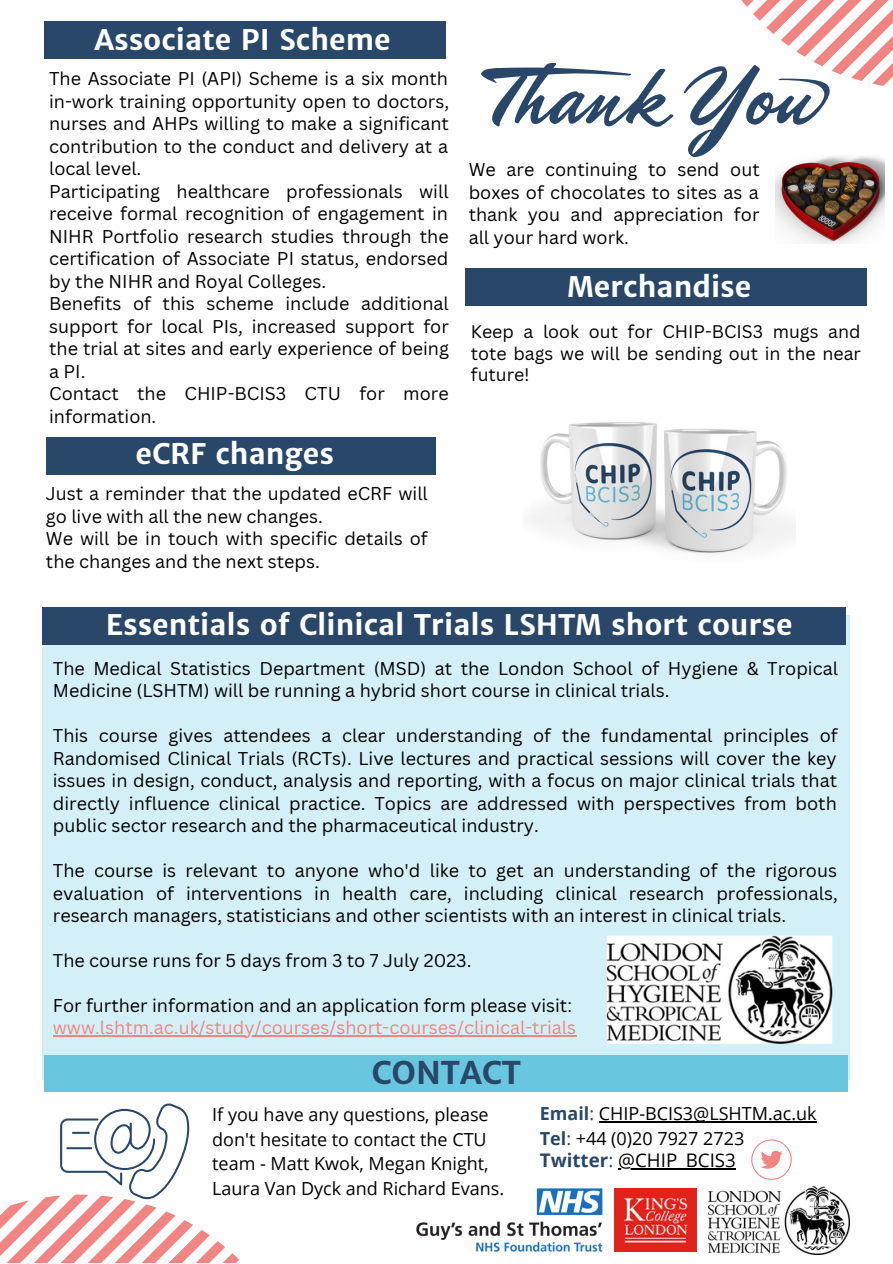
<style>
.page{position:relative;width:893px;height:1264px;background:#fff}
.page>*{position:absolute;margin:0;border:0;box-sizing:border-box;transform-origin:0 0}
.t1{font:700 31.5px "Merriweather Sans";color:#294768}
.t2{font:700 28.5px "Merriweather Sans";color:#fff}
.t3{font:18.75px "Open Sans";color:#000}
.t4{font:18px/22.5px "Canva Sans";color:#000}
.t5{font:18px "Open Sans";color:#000}
.t6{font:18px "Canva Sans";color:#f28482}
.t7{font:17.7px/21.3px "Canva Sans";color:#000;text-align:justify}
.s1{font-weight:700;color:#294768}
.s2{color:#294768}
</style>
<div class="page">
<div style="left:43px;top:615px;width:806px;height:464px;background:#d3f0f8"></div>
<hr style="left:618px;top:1168px;width:118px;height:1px;background:#000">
<hr style="left:53px;top:1035px;width:523px;height:1px;background:#f28482">
<svg style="left:0;top:1195px;width:239px;height:67px"></svg>
<hr style="left:599px;top:1121px;width:217px;height:1px;background:#000">
<div style="left:44px;top:21px;width:401px;height:37px;background:#294768"></div>
<div style="left:46px;top:437px;width:389px;height:38px;background:#294768"></div>
<svg style="left:741px;top:0;width:151px;height:86px"></svg>
<svg style="left:481px;top:62px;width:356px;height:95px"></svg>
<img style="left:775px;top:155px;width:109px;height:88px">
<div style="left:465px;top:268px;width:401px;height:38px;background:#294768"></div>
<img style="left:531px;top:422px;width:264px;height:132px">
<div style="left:43px;top:607px;width:803px;height:38px;background:#294768"></div>
<div style="left:44px;top:1055px;width:803px;height:36px;background:#68c6df"></div>
<img style="left:606px;top:935px;width:242px;height:123px">
<svg style="left:60px;top:1103px;width:130px;height:96px"></svg>
<hr style="left:66px;top:1147px;width:26px;height:2px;background:#294768">
<img style="left:416px;top:1188px;width:186px;height:63px">
<svg style="left:751px;top:1139px;width:40px;height:40px"></svg>
<img style="left:708px;top:1186px;width:141px;height:68px">
<img style="left:614px;top:1188px;width:82px;height:63px">
<p class="t2" style="left:94px;top:22px;width:298px">Associate PI Scheme</p>
<p class="t4" style="left:49px;top:67px;width:401px">The Associate PI (API) Scheme is a six month in-work training opportunity open to doctors, nurses and AHPs willing to make a significant contribution to the conduct and delivery at a local level.<br>Participating healthcare professionals will receive formal recognition of engagement in NIHR Portfolio research studies through the certification of Associate PI status, endorsed by the NIHR and Royal Colleges.<br>Benefits of this scheme include additional support for local PIs, increased support for the trial at sites and early experience of being a PI.<br>Contact the CHIP-BCIS3 CTU for more information.</p>
<p class="t2" style="left:135px;top:435px;width:200px">eCRF changes</p>
<p class="t4" style="left:46px;top:482px;width:383px">Just a reminder that the updated eCRF will go live with all the new changes.<br>We will be in touch with specific details of the changes and the next steps.</p>
<p class="t4" style="left:468px;top:158px;width:292px;text-align:justify">We are continuing to send out boxes of chocolates to sites as a thank you and appreciation for all your hard work.</p>
<p class="t2" style="left:567px;top:268px;width:185px">Merchandise</p>
<p class="t7" style="left:471px;top:321px;width:391px">Keep a look out for CHIP-BCIS3 mugs and tote bags we will be sending out in the near future!</p>
<p class="t2" style="left:106px;top:607px;width:688px">Essentials of Clinical Trials LSHTM short course</p>
<p class="t4" style="left:53px;top:656px;width:786px">The Medical Statistics Department (MSD) at the London School of Hygiene &amp; Tropical<br>Medicine (LSHTM) will be running a hybrid short course in clinical trials.</p>
<p class="t4" style="left:53px;top:723px;width:786px;text-align:justify">This course gives attendees a clear understanding of the fundamental principles of Randomised Clinical Trials (RCTs). Live lectures and practical sessions will cover the key issues in design, conduct, analysis and reporting, with a focus on major clinical trials that directly influence clinical practice. Topics are addressed with perspectives from both public sector research and the pharmaceutical industry.</p>
<p class="t4" style="left:53px;top:858px;width:786px;text-align:justify">The course is relevant to anyone who'd like to get an understanding of the rigorous evaluation of interventions in health care, including clinical research professionals, research managers, statisticians and other scientists with an interest in clinical trials.</p>
<p class="t4" style="left:53px;top:948px;width:420px">The course runs for 5 days from 3 to 7 July 2023.</p>
<p class="t4" style="left:53px;top:993px;width:520px">For further information and an application form please visit:</p>
<p class="t6" style="left:53px;top:1015px;width:524px">www.lshtm.ac.uk/study/courses/short-courses/clinical-trials</p>
<p class="t1" style="left:371px;top:1053px;width:151px">CONTACT</p>
<p class="t5" style="left:212px;top:1101px;width:278px">If you have any questions, please</p>
<p class="t5" style="left:540px;top:1100px;width:278px"><span class="s1">Email</span><span class="s2">:</span> CHIP-BCIS3@LSHTM.ac.uk</p>
<p class="t5" style="left:212px;top:1126px;width:276px">don't hesitate to contact the CTU</p>
<p class="t5" style="left:540px;top:1125px;width:206px"><span class="s1">Tel</span><span class="s2">:</span> +44 (0)20 7927 2723</p>
<p class="t5" style="left:212px;top:1151px;width:278px">team - Matt Kwok, Megan Knight,</p>
<p class="t3" style="left:540px;top:1146px;width:197px"><span class="s1">Twitter</span><span class="s2">:</span> @CHIP_BCIS3</p>
<p class="t5" style="left:212px;top:1175px;width:293px">Laura Van Dyck and Richard Evans.</p>
</div>
